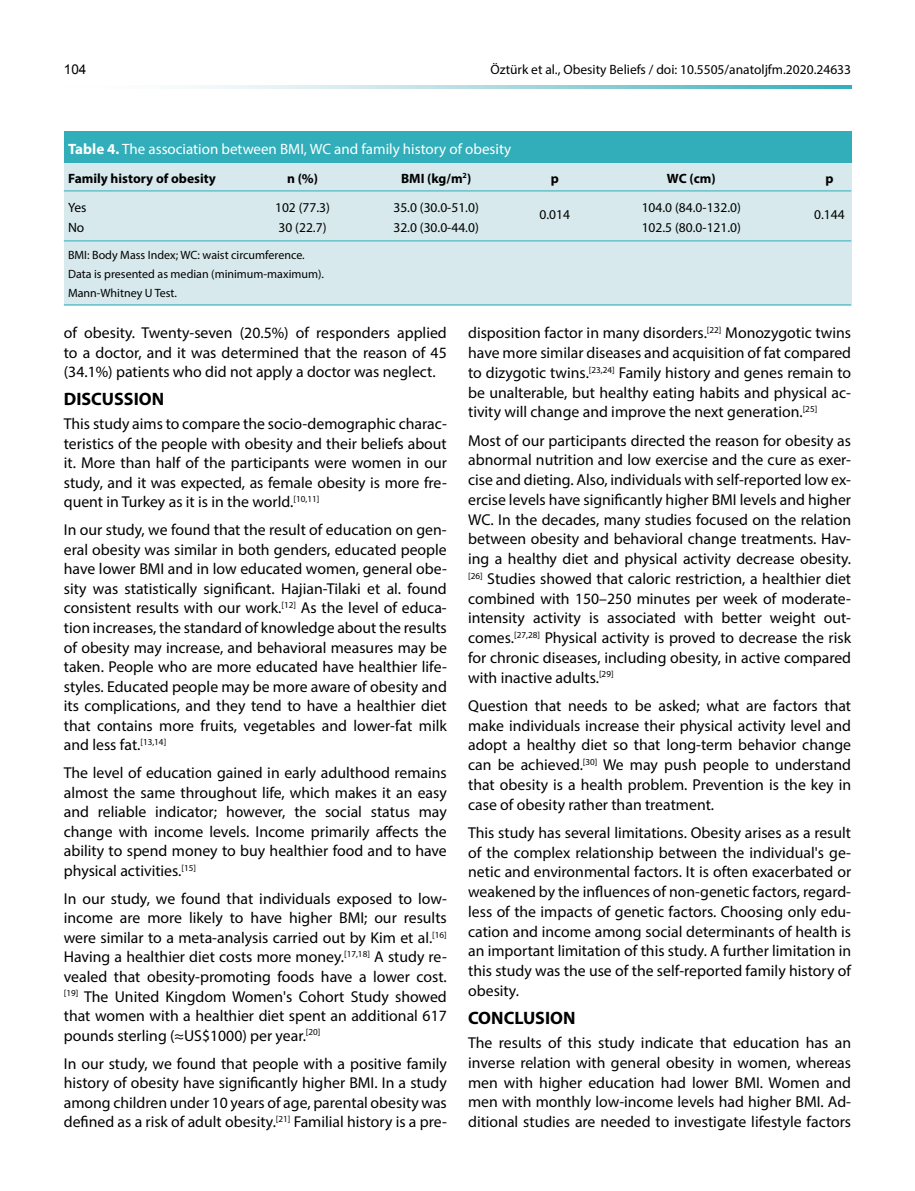
<style>
.page{position:relative;width:915px;height:1191px;background:#fff}
.page>*{position:absolute;margin:0;border:0;box-sizing:border-box;transform-origin:0 0}
.t1{font:700 18px "Myriad Pro";color:#000}
.t2{font:15.75px/19.8px "Myriad Pro";color:#000;text-align:justify}
.t3{font:15px "Myriad Pro";color:#fff}
.t4{font:13.5px "Myriad Pro";color:#000}
.t5{font:700 13.5px "Myriad Pro";color:#000}
.t6{font:13.5px "Arial";color:#000}
.t7{font:12px/18.6px "Myriad Pro";color:#000}
.s1{font-weight:700}
</style>
<div class="page">
<svg style="left:194px;top:86px;width:656px;height:3px;background:#9fd5db"></svg>
<div style="left:64px;top:158px;width:786px;height:147px;background:#d7e9ec"></div>
<div style="left:64px;top:131px;width:786px;height:31px;background:#31aeba"></div>
<hr style="left:64px;top:190px;width:786px;height:1px;background:#31aeba">
<hr style="left:64px;top:240px;width:786px;height:1px;background:#31aeba">
<hr style="left:64px;top:304px;width:786px;height:1px;background:#31aeba">
<p class="t6" style="left:64px;top:60px;width:24px">104</p>
<p class="t4" style="left:490px;top:61px;width:362px">Öztürk et al., Obesity Beliefs / doi: 10.5505/anatoljfm.2020.24633</p>
<p class="t3" style="left:68px;top:139px;width:444px"><span class="s1">Table 4.</span> The association between BMI, WC and family history of obesity</p>
<p class="t5" style="left:68px;top:169px;width:149px">Family history of obesity</p>
<p class="t5" style="left:287px;top:169px;width:32px">n (%)</p>
<p class="t5" style="left:401px;top:169px;width:72px">BMI (kg/m<sup>2</sup>)</p>
<p class="t5" style="left:550px;top:169px;width:10px">p</p>
<p class="t5" style="left:666px;top:169px;width:50px">WC (cm)</p>
<p class="t5" style="left:825px;top:169px;width:10px">p</p>
<p class="t4" style="left:68px;top:199px;width:20px">Yes</p>
<p class="t4" style="left:275px;top:199px;width:56px">102 (77.3)</p>
<p class="t4" style="left:393px;top:199px;width:87px">35.0 (30.0-51.0)</p>
<p class="t4" style="left:539px;top:206px;width:32px">0.014</p>
<p class="t4" style="left:641px;top:199px;width:101px">104.0 (84.0-132.0)</p>
<p class="t4" style="left:814px;top:206px;width:32px">0.144</p>
<p class="t4" style="left:68px;top:219px;width:18px">No</p>
<p class="t4" style="left:278px;top:219px;width:49px">30 (22.7)</p>
<p class="t4" style="left:393px;top:219px;width:87px">32.0 (30.0-44.0)</p>
<p class="t4" style="left:641px;top:219px;width:101px">102.5 (80.0-121.0)</p>
<p class="t7" style="left:68px;top:246px;width:257px">BMI: Body Mass Index; WC: waist circumference.<br>Data is presented as median (minimum-maximum).<br>Mann-Whitney U Test.</p>
<p class="t2" style="left:64px;top:323px;width:384px">of obesity. Twenty-seven (20.5%) of responders applied to a doctor, and it was determined that the reason of 45 (34.1%) patients who did not apply a doctor was neglect.</p>
<p class="t1" style="left:64px;top:387px;width:102px">DISCUSSION</p>
<p class="t2" style="left:64px;top:414px;width:384px">This study aims to compare the socio-demographic charac&shy;teristics of the people with obesity and their beliefs about it. More than half of the participants were women in our study, and it was expected, as female obesity is more fre&shy;quent in Turkey as it is in the world.<sup>[10,11]</sup></p>
<p class="t2" style="left:64px;top:520px;width:384px">In our study, we found that the result of education on gen&shy;eral obesity was similar in both genders, educated people have lower BMI and in low educated women, general obe&shy;sity was statistically significant. Hajian-Tilaki et al. found consistent results with our work.<sup>[12]</sup> As the level of educa&shy;tion increases, the standard of knowledge about the results of obesity may increase, and behavioral measures may be taken. People who are more educated have healthier life&shy;styles. Educated people may be more aware of obesity and its complications, and they tend to have a healthier diet that contains more fruits, vegetables and lower-fat milk and less fat.<sup>[13,14]</sup></p>
<p class="t2" style="left:64px;top:763px;width:384px">The level of education gained in early adulthood remains almost the same throughout life, which makes it an easy and reliable indicator; however, the social status may change with income levels. Income primarily affects the ability to spend money to buy healthier food and to have physical activities.<sup>[15]</sup></p>
<p class="t2" style="left:64px;top:888px;width:384px">In our study, we found that individuals exposed to low&shy;income are more likely to have higher BMI; our results were similar to a meta-analysis carried out by Kim et al.<sup>[16] </sup>Having a healthier diet costs more money.<sup>[17,18]</sup> A study re&shy;vealed that obesity-promoting foods have a lower cost. <sup>[19]</sup> The United Kingdom Women's Cohort Study showed that women with a healthier diet spent an additional 617 pounds sterling (≈US$1000) per year.<sup>[20]</sup></p>
<p class="t2" style="left:64px;top:1053px;width:384px">In our study, we found that people with a positive family history of obesity have significantly higher BMI. In a study among children under 10 years of age, parental obesity was defined as a risk of adult obesity.<sup>[21]</sup> Familial history is a pre-</p>
<p class="t2" style="left:468px;top:323px;width:384px">disposition factor in many disorders.<sup>[22]</sup> Monozygotic twins have more similar diseases and acquisition of fat compared to dizygotic twins.<sup>[23,24]</sup> Family history and genes remain to be unalterable, but healthy eating habits and physical ac&shy;tivity will change and improve the next generation.<sup>[25]</sup></p>
<p class="t2" style="left:468px;top:430px;width:384px">Most of our participants directed the reason for obesity as abnormal nutrition and low exercise and the cure as exer&shy;cise and dieting. Also, individuals with self-reported low ex&shy;ercise levels have significantly higher BMI levels and higher WC. In the decades, many studies focused on the relation between obesity and behavioral change treatments. Hav&shy;ing a healthy diet and physical activity decrease obesity. <sup>[26]</sup> Studies showed that caloric restriction, a healthier diet combined with 150–250 minutes per week of moderate&shy;intensity activity is associated with better weight out&shy;comes.<sup>[27,28]</sup> Physical activity is proved to decrease the risk for chronic diseases, including obesity, in active compared with inactive adults.<sup>[29]</sup></p>
<p class="t2" style="left:468px;top:695px;width:384px">Question that needs to be asked; what are factors that make individuals increase their physical activity level and adopt a healthy diet so that long-term behavior change can be achieved.<sup>[30]</sup> We may push people to understand that obesity is a health problem. Prevention is the key in case of obesity rather than treatment.</p>
<p class="t2" style="left:468px;top:822px;width:384px">This study has several limitations. Obesity arises as a result of the complex relationship between the individual's ge&shy;netic and environmental factors. It is often exacerbated or weakened by the influences of non-genetic factors, regard&shy;less of the impacts of genetic factors. Choosing only edu&shy;cation and income among social determinants of health is an important limitation of this study. A further limitation in this study was the use of the self-reported family history of obesity.</p>
<p class="t1" style="left:468px;top:1006px;width:109px">CONCLUSION</p>
<p class="t2" style="left:468px;top:1032px;width:384px">The results of this study indicate that education has an inverse relation with general obesity in women, whereas men with higher education had lower BMI. Women and men with monthly low-income levels had higher BMI. Ad&shy;ditional studies are needed to investigate lifestyle factors</p>
</div>
